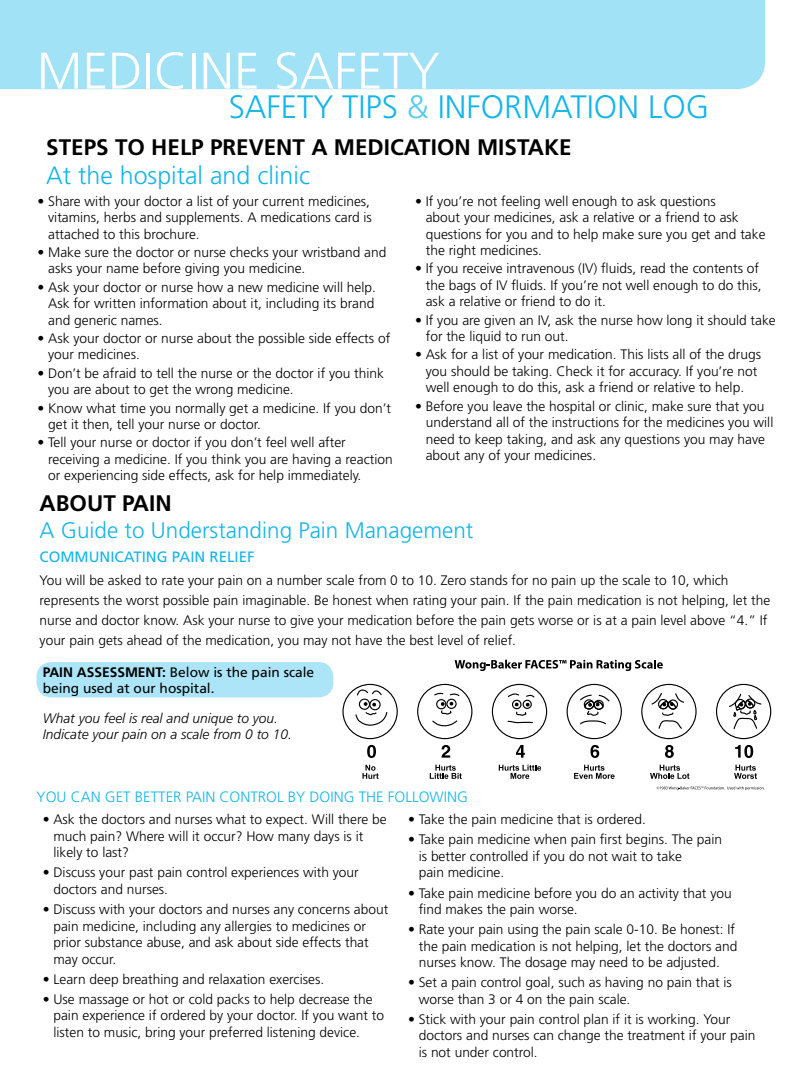
<style>
.page{position:relative;width:810px;height:1080px;background:#fff}
.page>*{position:absolute;margin:0;border:0;box-sizing:border-box;transform-origin:0 0}
.t1{font:300 59.5px "Frutiger";color:#fff}
.t2{font:300 51.5px "Frutiger";color:#fff}
.t3{font:300 32.38px "Frutiger";color:#13b5ea}
.t4{font:300 25px "Frutiger";color:#13b5ea}
.t5{font:700 22.5px "Frutiger";color:#000}
.t6{font:300 22.5px "Frutiger";color:#13b5ea}
.t7{font:300 15px "Frutiger";color:#13b5ea}
.t8{font:15px "Frutiger";color:#13b5ea}
.t9{font:300 13.75px/16.5px "Frutiger";color:#000}
.t10{font:italic 300 13.75px/16.5px "Frutiger";color:#000}
.t11{font:13.75px/16.5px "Frutiger";color:#000}
.s1{color:#55caf0}
.s2{font-weight:700}
</style>
<div class="page">
<div style="left:0;top:0;width:765px;height:89px;background:#a1e2f7"></div>
<div style="left:37px;top:662px;width:296px;height:36px;background:#ace5f8;border-radius:15px"></div>
<div style="left:342px;top:684px;width:56px;height:55px;border:1px solid #000;border-radius:50%"></div>
<svg style="left:355px;top:689px;width:33px;height:37px"></svg>
<svg style="left:367px;top:745px;width:9px;height:13px"></svg>
<div style="left:417px;top:684px;width:55px;height:55px;border:1px solid #000;border-radius:50%"></div>
<svg style="left:432px;top:693px;width:28px;height:34px"></svg>
<svg style="left:442px;top:745px;width:8px;height:13px"></svg>
<div style="left:492px;top:684px;width:55px;height:55px;border:1px solid #000;border-radius:50%"></div>
<svg style="left:507px;top:693px;width:28px;height:31px"></svg>
<svg style="left:516px;top:745px;width:9px;height:13px"></svg>
<div style="left:567px;top:684px;width:55px;height:55px;border:1px solid #000;border-radius:50%"></div>
<svg style="left:580px;top:694px;width:30px;height:31px"></svg>
<svg style="left:591px;top:745px;width:8px;height:13px"></svg>
<div style="left:641px;top:684px;width:56px;height:55px;border:1px solid #000;border-radius:50%"></div>
<svg style="left:651px;top:692px;width:33px;height:37px"></svg>
<svg style="left:665px;top:745px;width:9px;height:13px"></svg>
<div style="left:716px;top:684px;width:55px;height:55px;border:1px solid #000;border-radius:50%"></div>
<svg style="left:729px;top:693px;width:33px;height:37px"></svg>
<svg style="left:735px;top:745px;width:18px;height:13px"></svg>
<svg style="left:363px;top:765px;width:16px;height:14px"></svg>
<svg style="left:430px;top:765px;width:32px;height:14px"></svg>
<svg style="left:499px;top:765px;width:42px;height:14px"></svg>
<svg style="left:574px;top:765px;width:41px;height:14px"></svg>
<svg style="left:650px;top:765px;width:40px;height:14px"></svg>
<svg style="left:734px;top:765px;width:23px;height:14px"></svg>
<svg style="left:455px;top:660px;width:208px;height:11px"></svg>
<svg style="left:657px;top:786px;width:108px;height:4px"></svg>
<h1 class="t1" style="left:145px;top:33px;width:260px">MEDICINE</h1>
<h2 class="t2" style="left:37px;top:42px;width:405px">MEDICINE SAFETY</h2>
<h3 class="t3" style="left:229px;top:88px;width:482px">SAFETY TIPS <span class="s1">&amp;</span> INFORMATION LOG</h3>
<h3 class="t5" style="left:46px;top:134px;width:14px">STEPS</h3>
<h3 class="t5" style="left:115px;top:134px;width:233px">TO HELP PREVENT A MEDICATIO</h3>
<h3 class="t5" style="left:455px;top:134px;width:37px">N MISTAKE</h3>
<h3 class="t4" style="left:46px;top:161px;width:265px">At the hospital and clinic</h3>
<p class="t9" style="left:48px;top:193px;width:325px;text-indent:-11px">• Share with your doctor a list of your current medicines, vitamins, herbs and supplements. A medications card is attached to this brochure.</p>
<p class="t9" style="left:48px;top:244px;width:340px;text-indent:-11px">• Make sure the doctor or nurse checks your wristband and asks your name before giving you medicine.</p>
<p class="t9" style="left:48px;top:279px;width:329px;text-align:justify;text-indent:-11px">• Ask your doctor or nurse how a new medicine will help.<br>Ask for written information about it, including its brand and generic names.</p>
<p class="t9" style="left:48px;top:330px;width:344px;text-indent:-11px">• Ask your doctor or nurse about the possible side effects of your medicines.</p>
<p class="t9" style="left:48px;top:365px;width:337px;text-indent:-11px">• Don’t be afraid to tell the nurse or the doctor if you think you are about to get the wrong medicine.</p>
<p class="t9" style="left:48px;top:400px;width:344px;text-indent:-11px">• Know what time you normally get a medicine. If you don’t get it then, tell your nurse or doctor.</p>
<p class="t9" style="left:48px;top:434px;width:346px;text-indent:-11px">• Tell your nurse or doctor if you don’t feel well after receiving a medicine. If you think you are having a reaction or experiencing side effects, ask for help immediately.</p>
<p class="t9" style="left:426px;top:193px;width:341px;text-indent:-11px">• If you’re not feeling well enough to ask questions<br>about your medicines, ask a relative or a friend to ask questions for you and to help make sure you get and take the right medicines.</p>
<p class="t9" style="left:426px;top:260px;width:337px;text-indent:-11px">• If you receive intravenous (IV) fluids, read the contents of the bags of IV fluids. If you’re not well enough to do this, ask a relative or friend to do it.</p>
<p class="t9" style="left:426px;top:312px;width:352px;text-indent:-11px">• If you are given an IV, ask the nurse how long it should take for the liquid to run out.</p>
<p class="t9" style="left:415px;top:346px;width:348px;text-align:center">• Ask for a list of your medication. This lists all of the drugs you should be taking. Check it for accuracy. If you’re not well enough to do this, ask a friend or relative to help.</p>
<p class="t9" style="left:426px;top:398px;width:349px;text-indent:-11px">• Before you leave the hospital or clinic, make sure that you understand all of the instructions for the medicines you will need to keep taking, and ask any questions you may have about any of your medicines.</p>
<h3 class="t5" style="left:40px;top:490px;width:134px">ABOUT PAI N</h3>
<h3 class="t6" style="left:40px;top:518px;width:435px">A Guide to Understanding Pain Management</h3>
<p class="t8" style="left:40px;top:548px;width:217px">COMMUNICATING PAIN RELIEF</p>
<p class="t9" style="left:40px;top:571px;width:732px;line-height:20px">You will be asked to rate your pain on a number scale from 0 to 10. Zero stands for no pain up the scale to 10, which represents the worst possible pain imaginable. Be honest when rating your pain. If the pain medication is not helping, let the nurse and doctor know. Ask your nurse to give your medication before the pain gets worse or is at a pain level above “4.” If your pain gets ahead of the medication, you may not have the best level of relief.</p>
<p class="t11" style="left:43px;top:664px;width:273px"><span class="s2">PAIN ASSESSMENT:</span> Below is the pain scale being used at our hospital.</p>
<p class="t10" style="left:43px;top:710px;width:251px">What you feel is real and unique to you.<br>Indicate your pain on a scale from 0 to 10.</p>
<p class="t7" style="left:37px;top:788px;width:45px">You can</p>
<p class="t7" style="left:105px;top:788px;width:10px">get</p>
<p class="t7" style="left:135px;top:788px;width:9px">better</p>
<p class="t7" style="left:186px;top:788px;width:8px">pain</p>
<p class="t7" style="left:220px;top:788px;width:11px">control</p>
<p class="t7" style="left:288px;top:788px;width:32px">by doing</p>
<p class="t7" style="left:359px;top:788px;width:9px">the</p>
<p class="t7" style="left:388px;top:788px;width:10px">following</p>
<p class="t9" style="left:53px;top:811px;width:335px;text-indent:-11px">• Ask the doctors and nurses what to expect. Will there be much pain? Where will it occur? How many days is it likely to last?</p>
<p class="t9" style="left:53px;top:864px;width:307px;text-indent:-11px">• Discuss your past pain control experiences with your doctors and nurses.</p>
<p class="t9" style="left:53px;top:901px;width:336px;text-indent:-11px">• Discuss with your doctors and nurses any concerns about pain medicine, including any allergies to medicines or prior substance abuse, and ask about side effects that may occur.</p>
<p class="t9" style="left:43px;top:971px;width:283px">• Learn deep breathing and relaxation exercises.</p>
<p class="t9" style="left:53px;top:991px;width:332px;text-indent:-11px">• Use massage or hot or cold packs to help decrease the pain experience if ordered by your doctor. If you want to listen to music, bring your preferred listening device.</p>
<p class="t9" style="left:408px;top:811px;width:239px">• Take the pain medicine that is ordered.</p>
<p class="t9" style="left:419px;top:831px;width:305px;text-indent:-11px">• Take pain medicine when pain first begins. The pain is better controlled if you do not wait to take<br>pain medicine.</p>
<p class="t9" style="left:419px;top:885px;width:314px;text-indent:-11px">• Take pain medicine before you do an activity that you find makes the pain worse.</p>
<p class="t9" style="left:419px;top:921px;width:320px;text-indent:-11px">• Rate your pain using the pain scale 0-10. Be honest: If the pain medication is not helping, let the doctors and nurses know. The dosage may need to be adjusted.</p>
<p class="t9" style="left:419px;top:974px;width:315px;text-indent:-11px">• Set a pain control goal, such as having no pain that is worse than 3 or 4 on the pain scale.</p>
<p class="t9" style="left:419px;top:1011px;width:338px;text-indent:-11px">• Stick with your pain control plan if it is working. Your doctors and nurses can change the treatment if your pain is not under control.</p>
</div>
